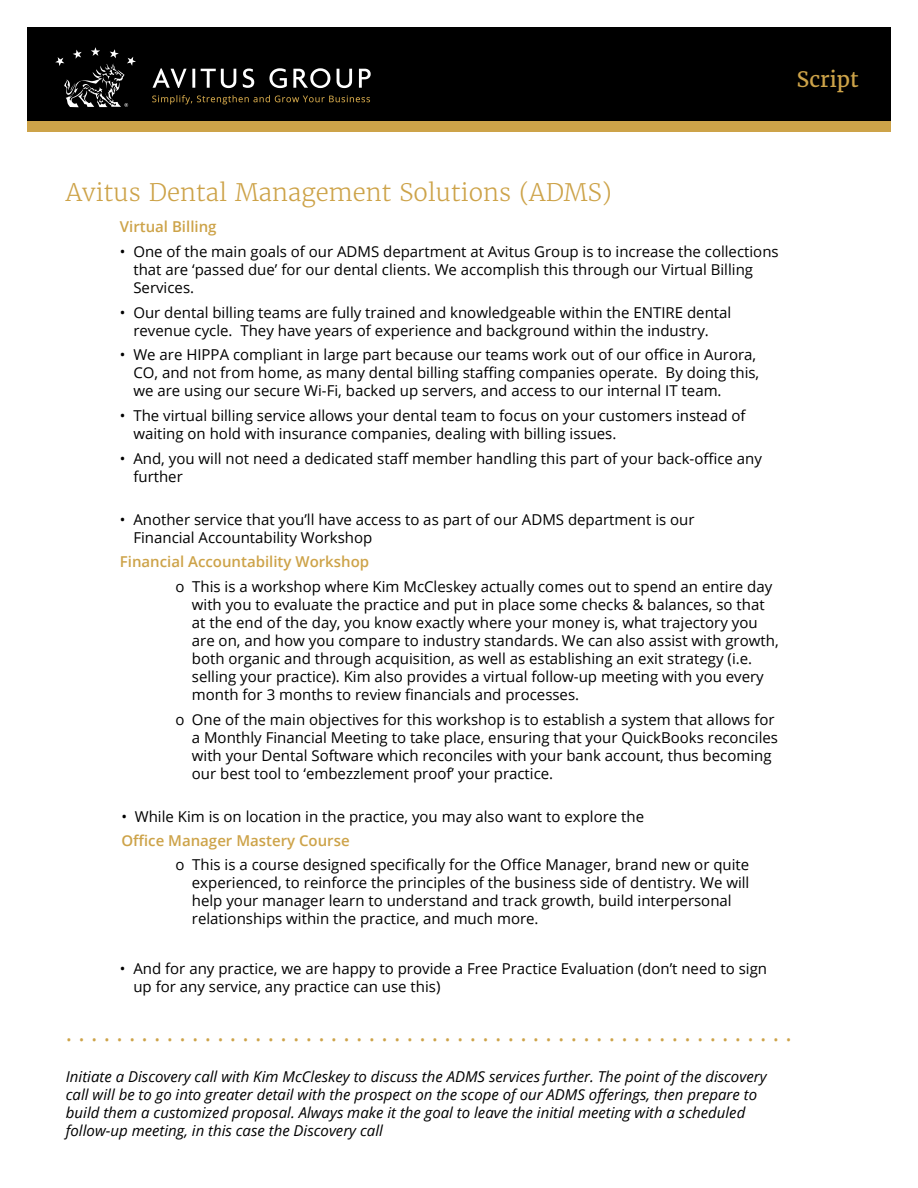
<style>
.page{position:relative;width:918px;height:1188px;background:#fff}
.page>*{position:absolute;margin:0;border:0;box-sizing:border-box;transform-origin:0 0}
.t1{font:24px "Open Sans";color:#cda349}
.t2{font:300 24px "Merriweather";color:#cda349}
.t3{font:21px "Merriweather";color:#cda349}
.t4{font:15px/18px "Open Sans";color:#000}
.t5{font:italic 15px/18px "Open Sans";color:#000}
.t6{font:600 15px "Open Sans";color:#cda349}
</style>
<div class="page">
<div style="left:27px;top:27px;width:864px;height:95px;background:#000"></div>
<div style="left:27px;top:122px;width:864px;height:10px;background:#cda349"></div>
<svg style="left:55px;top:47px;width:316px;height:60px"></svg>
<h2 class="t3" style="left:797px;top:66px;width:63px">Script</h2>
<h1 class="t2" style="left:66px;top:177px;width:548px">Avitus Dental Management Solutions (ADMS)</h1>
<p class="t6" style="left:120px;top:216px;width:98px">Virtual Billing</p>
<p class="t4" style="left:133px;top:242px;width:647px;text-indent:-14px">• One of the main goals of our ADMS department at Avitus Group is to increase the collections that are ‘passed due’ for our dental clients. We accomplish this through our Virtual Billing<br>Services.</p>
<p class="t4" style="left:120px;top:303px;width:613px;text-align:center">• Our dental billing teams are fully trained and knowledgeable within the ENTIRE dental revenue cycle. They have years of experience and background within the industry.</p>
<p class="t4" style="left:133px;top:346px;width:627px;text-indent:-14px">• We are HIPPA compliant in large part because our teams work out of our office in Aurora,<br>CO, and not from home, as many dental billing staffing companies operate. By doing this, we are using our secure Wi-Fi, backed up servers, and access to our internal IT team.</p>
<p class="t4" style="left:133px;top:406px;width:614px;text-indent:-14px">• The virtual billing service allows your dental team to focus on your customers instead of waiting on hold with insurance companies, dealing with billing issues.</p>
<p class="t4" style="left:133px;top:449px;width:630px;text-indent:-14px">• And, you will not need a dedicated staff member handling this part of your back-office any further</p>
<p class="t4" style="left:133px;top:510px;width:563px;text-indent:-14px">• Another service that you’ll have access to as part of our ADMS department is our<br>Financial Accountability Workshop</p>
<p class="t6" style="left:120px;top:552px;width:251px">Financial Accountability Workshop</p>
<p class="t4" style="left:192px;top:577px;width:588px;text-indent:-17px">o This is a workshop where Kim McCleskey actually comes out to spend an entire day with you to evaluate the practice and put in place some checks &amp; balances, so that at the end of the day, you know exactly where your money is, what trajectory you are on, and how you compare to industry standards. We can also assist with growth, both organic and through acquisition, as well as establishing an exit strategy (i.e. selling your practice). Kim also provides a virtual follow-up meeting with you every month for 3 months to review financials and processes.</p>
<p class="t4" style="left:192px;top:710px;width:588px;text-indent:-16px">o One of the main objectives for this workshop is to establish a system that allows for a Monthly Financial Meeting to take place, ensuring that your QuickBooks reconciles with your Dental Software which reconciles with your bank account, thus becoming our best tool to ‘embezzlement proof’ your practice.</p>
<p class="t4" style="left:121px;top:807px;width:524px">• While Kim is on location in the practice, you may also want to explore the</p>
<p class="t6" style="left:121px;top:830px;width:230px">Office Manager Mastery Course</p>
<p class="t4" style="left:192px;top:856px;width:559px;text-indent:-16px">o This is a course designed specifically for the Office Manager, brand new or quite experienced, to reinforce the principles of the business side of dentistry. We will help your manager learn to understand and track growth, build interpersonal relationships within the practice, and much more.</p>
<p class="t4" style="left:133px;top:959px;width:635px;text-indent:-14px">• And for any practice, we are happy to provide a Free Practice Evaluation (don’t need to sign up for any service, any practice can use this)</p>
<h1 class="t1" style="left:66px;top:1016px;width:727px">. . . . . . . . . . . . . . . . . . . . . . . . . . . . . . . . . . . . . . . . . . . . . . . . . . . . . . . . . .</h1>
<p class="t5" style="left:66px;top:1067px;width:702px">Initiate a Discovery call with Kim McCleskey to discuss the ADMS services further. The point of the discovery call will be to go into greater detail with the prospect on the scope of our ADMS offerings, then prepare to build them a customized proposal. Always make it the goal to leave the initial meeting with a scheduled follow-up meeting, in this case the Discovery call</p>
</div>
